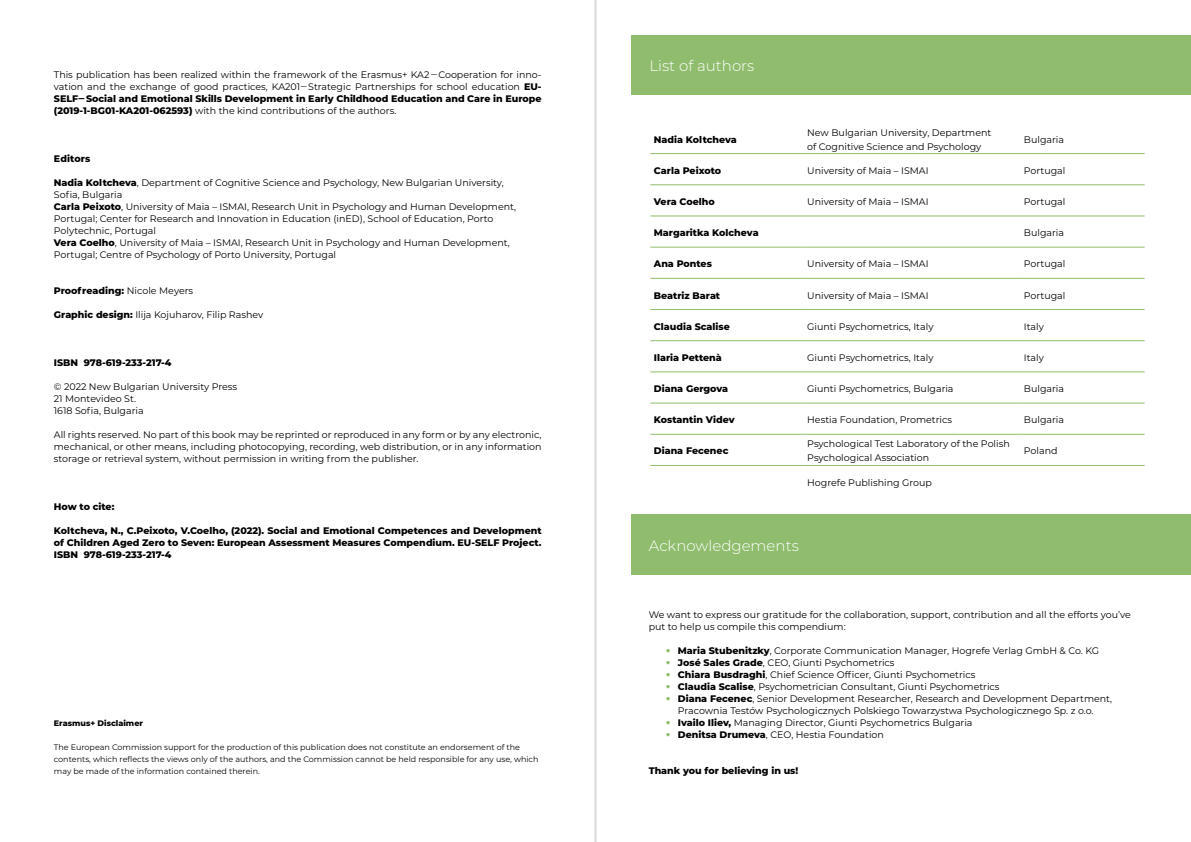
<style>
.page{position:relative;width:1191px;height:842px;background:#fff}
.page>*{position:absolute;margin:0;border:0;box-sizing:border-box;transform-origin:0 0}
.t1{font:300 15px "Montserrat";color:#fff}
.t2{font:9.5px/12px "Montserrat";color:#000}
.t3{font:800 9.5px/12px "Montserrat";color:#000;text-align:justify}
.t4{font:8px/12px "Montserrat";color:#000}
.t5{font:800 8px "Montserrat";color:#000}
.s1{font-weight:800}
.s2{font-weight:400}
.s3{font-family:"Helen 2 Bg";color:#8fbd6d}
</style>
<div class="page">
<hr style="left:594px;top:0;width:1px;height:842px;background:#d1d3d4">
<hr style="left:595px;top:0;width:1px;height:842px;background:#d1d3d4">
<div style="left:631px;top:35px;width:560px;height:60px;background:#8fbd6d"></div>
<hr style="left:650px;top:153px;width:153px;height:1px;background:#8fbd6d">
<hr style="left:803px;top:153px;width:216px;height:1px;background:#8fbd6d">
<hr style="left:1019px;top:153px;width:125px;height:1px;background:#8fbd6d">
<hr style="left:650px;top:184px;width:153px;height:1px;background:#8fbd6d">
<hr style="left:803px;top:184px;width:216px;height:1px;background:#8fbd6d">
<hr style="left:1019px;top:184px;width:125px;height:1px;background:#8fbd6d">
<hr style="left:650px;top:215px;width:153px;height:1px;background:#8fbd6d">
<hr style="left:803px;top:215px;width:216px;height:1px;background:#8fbd6d">
<hr style="left:1019px;top:215px;width:125px;height:1px;background:#8fbd6d">
<hr style="left:650px;top:247px;width:153px;height:1px;background:#8fbd6d">
<hr style="left:803px;top:247px;width:216px;height:1px;background:#8fbd6d">
<hr style="left:1019px;top:247px;width:125px;height:1px;background:#8fbd6d">
<hr style="left:650px;top:278px;width:153px;height:1px;background:#8fbd6d">
<hr style="left:803px;top:278px;width:216px;height:1px;background:#8fbd6d">
<hr style="left:1019px;top:278px;width:125px;height:1px;background:#8fbd6d">
<hr style="left:650px;top:309px;width:153px;height:1px;background:#8fbd6d">
<hr style="left:803px;top:309px;width:216px;height:1px;background:#8fbd6d">
<hr style="left:1019px;top:309px;width:125px;height:1px;background:#8fbd6d">
<hr style="left:650px;top:340px;width:153px;height:1px;background:#8fbd6d">
<hr style="left:803px;top:340px;width:216px;height:1px;background:#8fbd6d">
<hr style="left:1019px;top:340px;width:125px;height:1px;background:#8fbd6d">
<hr style="left:650px;top:371px;width:153px;height:1px;background:#8fbd6d">
<hr style="left:803px;top:371px;width:216px;height:1px;background:#8fbd6d">
<hr style="left:1019px;top:371px;width:125px;height:1px;background:#8fbd6d">
<hr style="left:650px;top:403px;width:153px;height:1px;background:#8fbd6d">
<hr style="left:803px;top:403px;width:216px;height:1px;background:#8fbd6d">
<hr style="left:1019px;top:403px;width:125px;height:1px;background:#8fbd6d">
<hr style="left:650px;top:434px;width:153px;height:1px;background:#8fbd6d">
<hr style="left:803px;top:434px;width:216px;height:1px;background:#8fbd6d">
<hr style="left:1019px;top:434px;width:125px;height:1px;background:#8fbd6d">
<hr style="left:650px;top:465px;width:153px;height:1px;background:#8fbd6d">
<hr style="left:803px;top:465px;width:216px;height:1px;background:#8fbd6d">
<hr style="left:1019px;top:465px;width:125px;height:1px;background:#8fbd6d">
<div style="left:631px;top:514px;width:560px;height:60px;background:#8fbd6d"></div>
<p class="t2" style="left:54px;top:68px;width:489px;text-align:justify">This publication has been realized within the framework of the Erasmus+ KA2‒Cooperation for inno&shy;vation and the exchange of good practices, KA201‒Strategic Partnerships for school education <span class="s1">EU-SELF‒Social and Emotional Skills Development in Early Childhood Education and Care in Europe (2019-1-BG01-KA201-062593)</span> with the kind contributions of the authors.</p>
<p class="t3" style="left:54px;top:152px;width:38px">Editors</p>
<p class="t2" style="left:54px;top:176px;width:464px"><span class="s1">Nadia Koltcheva</span>, Department of Cognitive Science and Psychology, New Bulgarian University, Sofia, Bulgaria<br><span class="s1">Carla Peixoto</span>, University of Maia – ISMAI, Research Unit in Psychology and Human Development, Portugal; Center for Research and Innovation in Education (inED), School of Education, Porto Polytechnic, Portugal<br><span class="s1">Vera Coelho</span>, University of Maia – ISMAI, Research Unit in Psychology and Human Development, Portugal; Centre of Psychology of Porto University, Portugal</p>
<p class="t3" style="left:54px;top:284px;width:141px">Proofreading: <span class="s2">Nicole Mеyers</span></p>
<p class="t2" style="left:54px;top:308px;width:211px"><span class="s1">Graphic design:</span> Ilija Kojuharov, Filip Rashev</p>
<p class="t3" style="left:54px;top:356px;width:119px">ISBN 978-619-233-217-4</p>
<p class="t2" style="left:54px;top:380px;width:185px">© 2022 New Bulgarian University Press<br>21 Montevideo St.<br>1618 Sofia, Bulgaria</p>
<p class="t2" style="left:54px;top:428px;width:489px;text-align:justify">All rights reserved. No part of this book may be reprinted or reproduced in any form or by any electronic, mechanical, or other means, including photocopying, recording, web distribution, or in any information storage or retrieval system, without permission in writing from the publisher.</p>
<p class="t3" style="left:54px;top:500px;width:62px">How to cite:</p>
<p class="t3" style="left:54px;top:524px;width:489px">Koltcheva, N., C.Peixoto, V.Coelho, (2022). Social and Emotional Competences and Development of Children Aged Zero to Seven: European Assessment Measures Compendium. EU-SELF Project.<br>ISBN 978-619-233-217-4</p>
<p class="t5" style="left:54px;top:717px;width:91px">Erasmus+ Disclaimer</p>
<p class="t4" style="left:54px;top:741px;width:486px">The European Commission support for the production of this publication does not constitute an endorsement of the contents, which reflects the views only of the authors, and the Commission cannot be held responsible for any use, which may be made of the information contained therein.</p>
<h1 class="t1" style="left:649px;top:56px;width:106px">List of authors</h1>
<p class="t3" style="left:654px;top:133px;width:84px">Nadia Koltcheva</p>
<p class="t2" style="left:807px;top:125px;width:186px;line-height:14px">New Bulgarian University, Department of Cognitive Science and Psychology</p>
<p class="t2" style="left:1023px;top:133px;width:42px">Bulgaria</p>
<p class="t3" style="left:654px;top:164px;width:69px">Carla Peixoto</p>
<p class="t2" style="left:807px;top:164px;width:123px">University of Maia – ISMAI</p>
<p class="t2" style="left:1023px;top:164px;width:43px">Portugal</p>
<p class="t3" style="left:654px;top:195px;width:62px">Vera Coelho</p>
<p class="t2" style="left:807px;top:195px;width:123px">University of Maia – ISMAI</p>
<p class="t2" style="left:1023px;top:195px;width:43px">Portugal</p>
<p class="t3" style="left:654px;top:226px;width:106px">Margaritka Kolcheva</p>
<p class="t2" style="left:1023px;top:226px;width:42px">Bulgaria</p>
<p class="t3" style="left:654px;top:257px;width:60px">Ana Pontes</p>
<p class="t2" style="left:807px;top:258px;width:123px">University of Maia – ISMAI</p>
<p class="t2" style="left:1023px;top:258px;width:43px">Portugal</p>
<p class="t3" style="left:654px;top:289px;width:68px">Beatriz Barat</p>
<p class="t2" style="left:807px;top:289px;width:123px">University of Maia – ISMAI</p>
<p class="t2" style="left:1023px;top:289px;width:43px">Portugal</p>
<p class="t3" style="left:654px;top:320px;width:77px">Claudia Scalise</p>
<p class="t2" style="left:807px;top:320px;width:128px">Giunti Psychometrics, Italy</p>
<p class="t2" style="left:1023px;top:320px;width:22px">Italy</p>
<p class="t3" style="left:654px;top:351px;width:69px">Ilaria Pettenà</p>
<p class="t2" style="left:807px;top:351px;width:128px">Giunti Psychometrics, Italy</p>
<p class="t2" style="left:1023px;top:351px;width:22px">Italy</p>
<p class="t3" style="left:654px;top:382px;width:76px">Diana Gergova</p>
<p class="t2" style="left:807px;top:382px;width:148px">Giunti Psychometrics, Bulgaria</p>
<p class="t2" style="left:1023px;top:382px;width:42px">Bulgaria</p>
<p class="t3" style="left:654px;top:413px;width:82px">Kostantin Videv</p>
<p class="t2" style="left:807px;top:414px;width:146px">Hestia Foundation, Prometrics</p>
<p class="t2" style="left:1023px;top:414px;width:42px">Bulgaria</p>
<p class="t3" style="left:654px;top:444px;width:76px">Diana Fecenec</p>
<p class="t2" style="left:807px;top:437px;width:204px;line-height:14px">Psychological Test Laboratory of the Polish<br>Psychological Association</p>
<p class="t2" style="left:1023px;top:445px;width:35px">Poland</p>
<p class="t2" style="left:807px;top:476px;width:126px">Hogrefe Publishing Group</p>
<h1 class="t1" style="left:649px;top:535px;width:151px">Acknowledgements</h1>
<p class="t2" style="left:648px;top:608px;width:484px">We want to express our gratitude for the collaboration, support, contribution and all the efforts you’ve put to help us compile this compendium:</p>
<p class="t2" style="left:665px;top:644px;width:435px"><span class="s3">•</span> <span class="s1">Maria Stubenitzky</span>, Corporate Communication Manager, Hogrefe Verlag GmbH &amp; Co. KG</p>
<p class="t2" style="left:665px;top:656px;width:230px"><span class="s3">•</span> <span class="s1">José Sales Grade</span>, CEO, Giunti Psychometrics</p>
<p class="t2" style="left:665px;top:668px;width:311px"><span class="s3">•</span> <span class="s1">Chiara Busdraghi</span>, Chief Science Officer, Giunti Psychometrics</p>
<p class="t2" style="left:665px;top:680px;width:335px"><span class="s3">•</span> <span class="s1">Claudia Scalise</span>, Psychometrician Consultant, Giunti Psychometrics</p>
<p class="t2" style="left:678px;top:692px;width:436px;text-indent:-12px"><span class="s3">•</span> <span class="s1">Diana Fecenec</span>, Senior Development Researcher, Research and Development Department,<br>Pracownia Testów Psychologicznych Polskiego Towarzystwa Psychologicznego Sp. z o.o.</p>
<p class="t2" style="left:665px;top:716px;width:308px"><span class="s3">•</span> <span class="s1">Ivailo Iliev,</span> Managing Director, Giunti Psychometrics Bulgaria</p>
<p class="t2" style="left:665px;top:728px;width:220px"><span class="s3">•</span> <span class="s1">Denitsa Drumeva</span>, CEO, Hestia Foundation</p>
<p class="t3" style="left:648px;top:764px;width:151px">Thank you for believing in us!</p>
</div>
